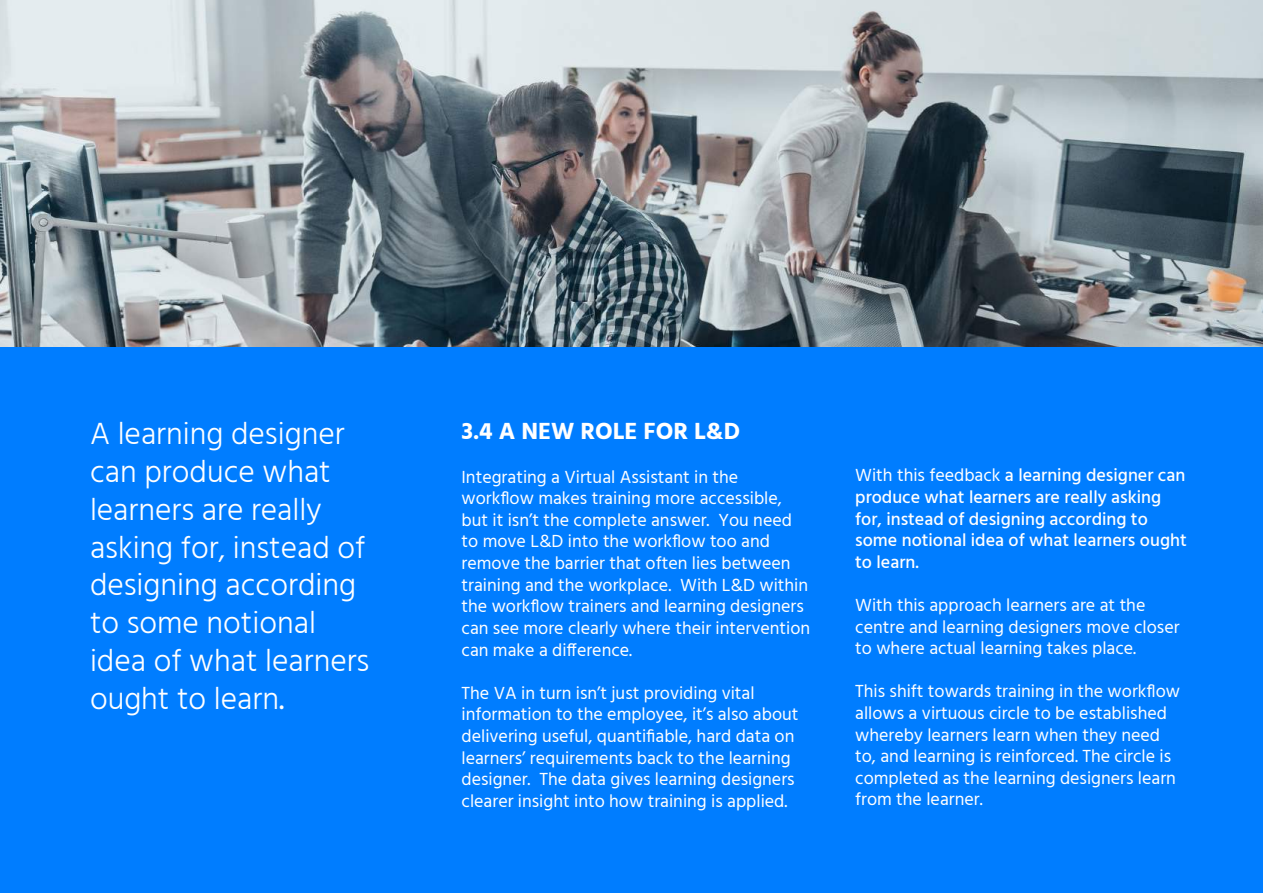
<style>
.page{position:relative;width:1263px;height:893px;background:#fff}
.page>*{position:absolute;margin:0;border:0;box-sizing:border-box;transform-origin:0 0}
.t1{font:300 31.5px/37.8px "Hind";color:#fff}
.t2{font:700 24px "Hind";color:#fff}
.t3{font:18px/21.6px "Hind";color:#fff}
.t4{font:500 18px/21.6px "Hind";color:#fff}
.s1{font-weight:400}
</style>
<div class="page">
<div style="left:0;top:345px;width:1263px;height:548px;background:#007dff"></div>
<img style="left:0;top:0;width:1263px;height:347px">
<h1 class="t1" style="left:90px;top:417px;width:281px">A learning designer can produce what learners are really asking for, instead of designing according to some notional idea of what learners ought to learn<span class="s1">.</span></h1>
<h2 class="t2" style="left:461px;top:417px;width:280px">3.4 A NEW ROLE FOR L&amp;D</h2>
<p class="t3" style="left:461px;top:467px;width:350px">Integrating a Virtual Assistant in the workflow makes training more accessible, but it isn’t the complete answer. You need to move L&amp;D into the workflow too and remove the barrier that often lies between training and the workplace. With L&amp;D within the workflow trainers and learning designers can see more clearly where their intervention can make a difference.</p>
<p class="t3" style="left:461px;top:683px;width:338px">The VA in turn isn’t just providing vital information to the employee, it’s also about delivering useful, quantifiable, hard data on learners’ requirements back to the learning designer. The data gives learning designers clearer insight into how training is applied.</p>
<p class="t4" style="left:855px;top:466px;width:333px"><span class="s1">With this feedback</span> a learning designer can produce what learners are really asking for, instead of designing according to some notional idea of what learners ought to learn.</p>
<p class="t3" style="left:855px;top:595px;width:326px">With this approach learners are at the centre and learning designers move closer to where actual learning takes place.</p>
<p class="t3" style="left:855px;top:682px;width:326px">This shift towards training in the workflow allows a virtuous circle to be established whereby learners learn when they need to, and learning is reinforced. The circle is completed as the learning designers learn from the learner.</p>
</div>
